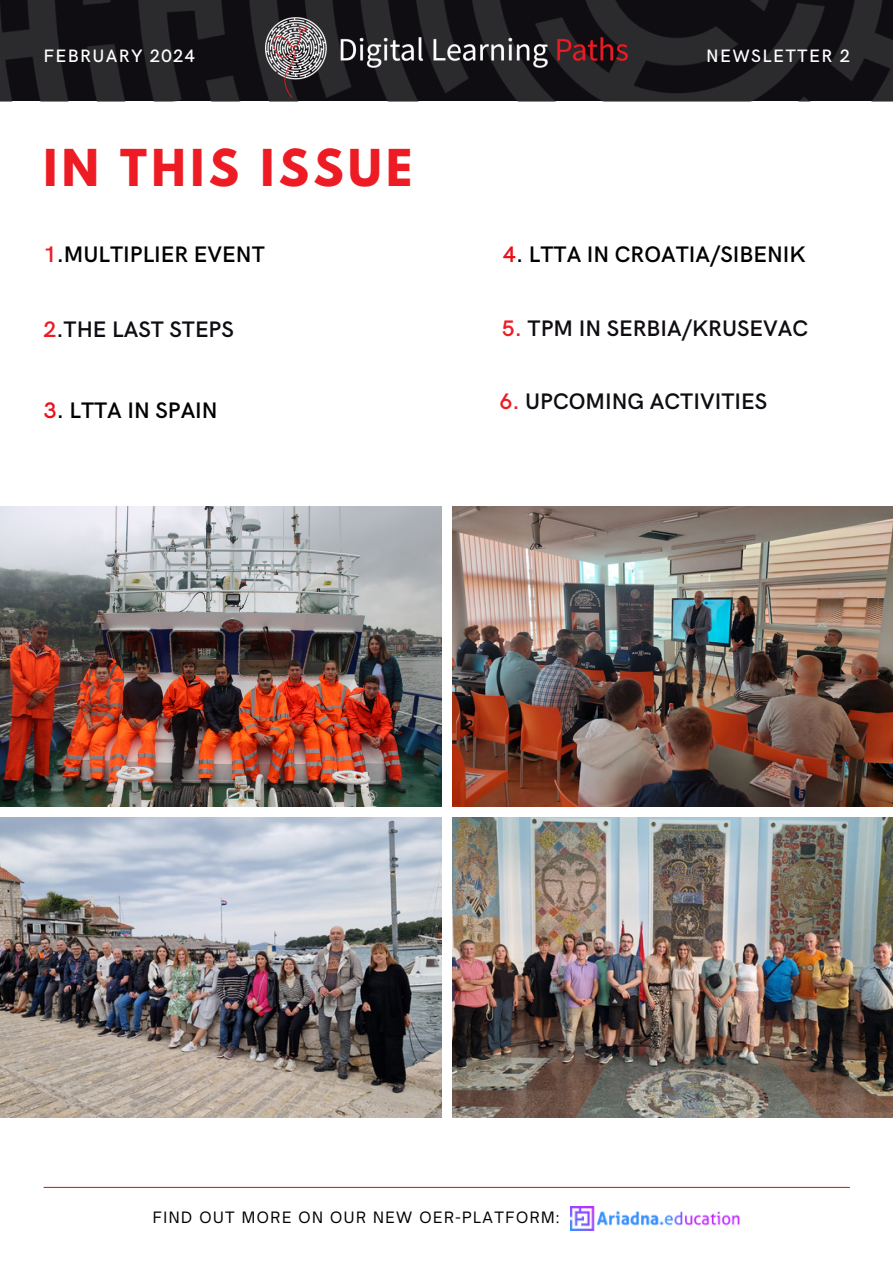
<style>
.page{position:relative;width:893px;height:1264px;background:#fff}
.page>*{position:absolute;margin:0;border:0;box-sizing:border-box;transform-origin:0 0}
.t1{font:700 45px "League Spartan";letter-spacing:.1em;color:#ed1c24}
.t2{font:600 22.5px "HK Grotesk";color:#0f0c12}
.t3{font:600 22.5px "HK Grotesk";color:#000}
.t4{font:500 18px "HK Grotesk";letter-spacing:.075em;color:#fff}
.t5{font:500 18px "HK Grotesk";color:#fff}
.t6{font:15px "Open Sauce One";letter-spacing:.1em;color:#000}
.s1{color:#ed1c24}
.s2{color:#ec1119}
</style>
<div class="page">
<hr style="left:44px;top:1186px;width:805px;height:1px;background:#ed1c24">
<img style="left:570px;top:1206px;width:170px;height:23px">
<img style="left:0;top:506px;width:441px;height:300px">
<img style="left:452px;top:506px;width:440px;height:300px">
<img style="left:0;top:817px;width:441px;height:300px">
<img style="left:452px;top:817px;width:440px;height:300px">
<img style="left:0;top:0;width:892px;height:101px">
<img style="left:266px;top:18px;width:361px;height:80px">
<h3 class="t4" style="left:43px;top:46px;width:153px">FEBRUARY 2024</h3>
<h3 class="t4" style="left:706px;top:46px;width:145px">NEWSLETTER 1</h3>
<p class="t4" style="left:839px;top:46px;width:12px">2</p>
<h3 class="t5" style="left:752px;top:51px;width:99px">VOLUME 12</h3>
<p class="t1" style="left:43px;top:145px;width:370px">IN THIS ISSUE</p>
<p class="t3" style="left:44px;top:242px;width:223px"><span class="s1">1</span>.MULTIPLIER EVENT</p>
<p class="t2" style="left:43px;top:317px;width:192px"><span class="s1">2</span>.THE LAST STEPS</p>
<p class="t3" style="left:44px;top:398px;width:176px"><span class="s2">3</span>. LTTA IN SPAIN</p>
<p class="t3" style="left:503px;top:242px;width:304px"><span class="s2">4</span>. LTTA IN CROATIA/SIBENIK</p>
<p class="t2" style="left:502px;top:315px;width:307px"><span class="s1">5.</span> TPM IN SERBIA/KRUSEVAC</p>
<p class="t2" style="left:499px;top:388px;width:269px"><span class="s1">6.</span> UPCOMING ACTIVITIES</p>
<p class="t6" style="left:153px;top:1207px;width:408px">FIND OUT MORE ON OUR NEW OER-PLATFORM:</p>
</div>
